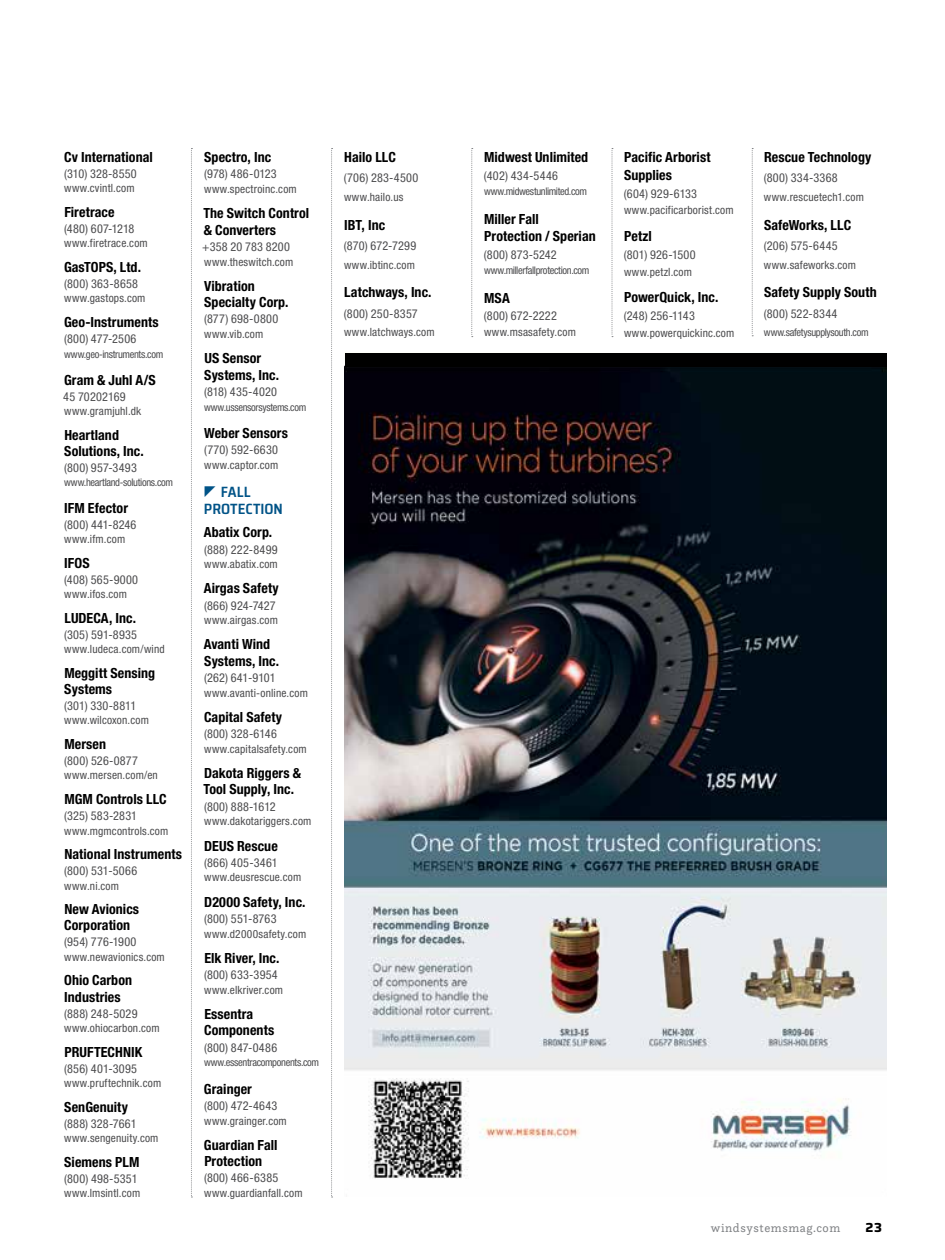
<style>
.page{position:relative;width:945px;height:1260px;background:#fff}
.page>*{position:absolute;margin:0;border:0;box-sizing:border-box;transform-origin:0 0}
.t1{font:600 semi-condensed 14.88px/16.4px "Saira";color:#005387}
.t2{font:700 condensed 14px/16.4px "Helvetica Neue";letter-spacing:.005em;color:#000}
.t3{font:700 13.12px "Saira";color:#000}
.t4{font:condensed 12.25px "Helvetica Neue";letter-spacing:.02em;color:#4d4d4f}
.t5{font:12.25px "Questa Slab";letter-spacing:.05em;color:#808285}
.t6{font:condensed 11.38px "Helvetica Neue";letter-spacing:.02em;color:#4d4d4f}
.t7{font:condensed 10.5px "Helvetica Neue";letter-spacing:-.03em;color:#4d4d4f}
</style>
<div class="page">
<svg style="left:191px;top:148px;width:1px;height:1050px"></svg>
<svg style="left:331px;top:148px;width:2px;height:1050px"></svg>
<svg style="left:471px;top:148px;width:2px;height:189px"></svg>
<svg style="left:612px;top:148px;width:1px;height:189px"></svg>
<svg style="left:752px;top:148px;width:1px;height:188px"></svg>
<img style="left:345px;top:367px;width:541px;height:812px">
<div style="left:345px;top:353px;width:541px;height:14px;background:#000"></div>
<p class="t2" style="left:64px;top:149px;width:90px">Cv International</p>
<p class="t4" style="left:64px;top:167px;width:74px">(310) 328-8550</p>
<p class="t6" style="left:64px;top:182px;width:72px">www.cvintl.com</p>
<p class="t2" style="left:64px;top:204px;width:52px">Firetrace</p>
<p class="t4" style="left:64px;top:222px;width:72px">(480) 607-1218</p>
<p class="t6" style="left:64px;top:237px;width:85px">www.firetrace.com</p>
<p class="t2" style="left:64px;top:259px;width:79px">GasTOPS, Ltd.</p>
<p class="t4" style="left:64px;top:277px;width:76px">(800) 363-8658</p>
<p class="t6" style="left:64px;top:292px;width:83px">www.gastops.com</p>
<p class="t2" style="left:64px;top:314px;width:96px">Geo-Instruments</p>
<p class="t4" style="left:64px;top:332px;width:74px">(800) 477-2506</p>
<p class="t7" style="left:64px;top:348px;width:100px">www.geo-instruments.com</p>
<p class="t2" style="left:64px;top:371px;width:93px">Gram &amp; Juhl A/S</p>
<p class="t4" style="left:63px;top:389px;width:64px">45 70202169</p>
<p class="t6" style="left:64px;top:404px;width:79px">www.gramjuhl.dk</p>
<p class="t2" style="left:64px;top:426px;width:81px">Heartland<br>Solutions, Inc.</p>
<p class="t4" style="left:64px;top:460px;width:74px">(800) 957-3493</p>
<p class="t7" style="left:64px;top:476px;width:110px">www.heartland-solutions.com</p>
<p class="t2" style="left:64px;top:499px;width:65px">IFM Efector</p>
<p class="t4" style="left:64px;top:517px;width:74px">(800) 441-8246</p>
<p class="t6" style="left:64px;top:533px;width:62px">www.ifm.com</p>
<p class="t2" style="left:64px;top:555px;width:27px">IFOS</p>
<p class="t4" style="left:64px;top:573px;width:76px">(408) 565-9000</p>
<p class="t6" style="left:64px;top:588px;width:64px">www.ifos.com</p>
<p class="t2" style="left:64px;top:610px;width:73px">LUDECA, Inc.</p>
<p class="t4" style="left:64px;top:628px;width:75px">(305) 591-8935</p>
<p class="t6" style="left:64px;top:643px;width:102px">www.ludeca.com/wind</p>
<p class="t2" style="left:64px;top:665px;width:92px">Meggitt Sensing<br>Systems</p>
<p class="t4" style="left:64px;top:699px;width:74px">(301) 330-8811</p>
<p class="t6" style="left:64px;top:714px;width:86px">www.wilcoxon.com</p>
<p class="t2" style="left:64px;top:736px;width:43px">Mersen</p>
<p class="t4" style="left:64px;top:754px;width:75px">(800) 526-0877</p>
<p class="t6" style="left:64px;top:769px;width:95px">www.mersen.com/en</p>
<p class="t2" style="left:64px;top:791px;width:104px">MGM Controls LLC</p>
<p class="t4" style="left:64px;top:809px;width:75px">(325) 583-2831</p>
<p class="t6" style="left:64px;top:824px;width:106px">www.mgmcontrols.com</p>
<p class="t2" style="left:64px;top:846px;width:119px">National Instruments</p>
<p class="t4" style="left:64px;top:864px;width:75px">(800) 531-5066</p>
<p class="t6" style="left:64px;top:879px;width:56px">www.ni.com</p>
<p class="t2" style="left:64px;top:901px;width:77px">New Avionics<br>Corporation</p>
<p class="t4" style="left:64px;top:935px;width:74px">(954) 776-1900</p>
<p class="t6" style="left:64px;top:950px;width:102px">www.newavionics.com</p>
<p class="t2" style="left:64px;top:972px;width:70px">Ohio Carbon<br>Industries</p>
<p class="t4" style="left:64px;top:1006px;width:75px">(888) 248-5029</p>
<p class="t6" style="left:64px;top:1021px;width:97px">www.ohiocarbon.com</p>
<p class="t2" style="left:64px;top:1043px;width:79px">PRUFTECHNIK</p>
<p class="t4" style="left:64px;top:1061px;width:74px">(856) 401-3095</p>
<p class="t6" style="left:64px;top:1076px;width:98px">www.pruftechnik.com</p>
<p class="t2" style="left:64px;top:1098px;width:65px">SenGenuity</p>
<p class="t4" style="left:64px;top:1116px;width:74px">(888) 328-7661</p>
<p class="t6" style="left:64px;top:1131px;width:96px">www.sengenuity.com</p>
<p class="t2" style="left:64px;top:1153px;width:77px">Siemens PLM</p>
<p class="t4" style="left:64px;top:1171px;width:75px">(800) 498-5351</p>
<p class="t6" style="left:64px;top:1186px;width:77px">www.lmsintl.com</p>
<p class="t2" style="left:204px;top:149px;width:68px">Spectro, Inc</p>
<p class="t4" style="left:204px;top:167px;width:74px">(978) 486-0123</p>
<p class="t6" style="left:204px;top:182px;width:94px">www.spectroinc.com</p>
<p class="t2" style="left:203px;top:205px;width:107px">The Switch Control &amp; Converters</p>
<p class="t4" style="left:202px;top:240px;width:89px">+358 20 783 8200</p>
<p class="t6" style="left:204px;top:255px;width:91px">www.theswitch.com</p>
<p class="t2" style="left:204px;top:277px;width:86px">Vibration<br>Specialty Corp.</p>
<p class="t4" style="left:204px;top:312px;width:76px">(877) 698-0800</p>
<p class="t6" style="left:204px;top:327px;width:61px">www.vib.com</p>
<p class="t2" style="left:204px;top:350px;width:76px">US Sensor<br>Systems, Inc.</p>
<p class="t4" style="left:204px;top:384px;width:75px">(818) 435-4020</p>
<p class="t7" style="left:204px;top:401px;width:104px">www.ussensorsystems.com</p>
<p class="t2" style="left:204px;top:424px;width:85px">Weber Sensors</p>
<p class="t4" style="left:204px;top:443px;width:76px">(770) 592-6630</p>
<p class="t6" style="left:204px;top:458px;width:76px">www.captor.com</p>
<p class="t1" style="left:204px;top:484px;width:80px;text-indent:17px">FALL<br>PROTECTION</p>
<p class="t2" style="left:204px;top:524px;width:70px">Abatix Corp.</p>
<p class="t4" style="left:204px;top:542px;width:75px">(888) 222-8499</p>
<p class="t6" style="left:204px;top:558px;width:75px">www.abatix.com</p>
<p class="t2" style="left:204px;top:580px;width:76px">Airgas Safety</p>
<p class="t4" style="left:204px;top:598px;width:73px">(866) 924-7427</p>
<p class="t6" style="left:204px;top:614px;width:75px">www.airgas.com</p>
<p class="t2" style="left:204px;top:636px;width:77px">Avanti Wind<br>Systems, Inc.</p>
<p class="t4" style="left:204px;top:671px;width:73px">(262) 641-9101</p>
<p class="t6" style="left:204px;top:686px;width:105px">www.avanti-online.com</p>
<p class="t2" style="left:204px;top:709px;width:80px">Capital Safety</p>
<p class="t4" style="left:204px;top:727px;width:75px">(800) 328-6146</p>
<p class="t6" style="left:204px;top:742px;width:104px">www.capitalsafety.com</p>
<p class="t2" style="left:203px;top:765px;width:99px">Dakota Riggers &amp;<br>Tool Supply, Inc.</p>
<p class="t4" style="left:204px;top:799px;width:73px">(800) 888-1612</p>
<p class="t6" style="left:204px;top:815px;width:109px">www.dakotariggers.com</p>
<p class="t2" style="left:204px;top:837px;width:75px">DEUS Rescue</p>
<p class="t4" style="left:204px;top:855px;width:75px">(866) 405-3461</p>
<p class="t6" style="left:204px;top:871px;width:99px">www.deusrescue.com</p>
<p class="t2" style="left:204px;top:893px;width:103px">D2000 Safety, Inc.</p>
<p class="t4" style="left:204px;top:912px;width:74px">(800) 551-8763</p>
<p class="t6" style="left:204px;top:927px;width:104px">www.d2000safety.com</p>
<p class="t2" style="left:204px;top:949px;width:77px">Elk River, Inc.</p>
<p class="t4" style="left:204px;top:968px;width:75px">(800) 633-3954</p>
<p class="t6" style="left:204px;top:983px;width:80px">www.elkriver.com</p>
<p class="t2" style="left:204px;top:1005px;width:72px">Essentra<br>Components</p>
<p class="t4" style="left:204px;top:1040px;width:75px">(800) 847-0486</p>
<p class="t7" style="left:204px;top:1056px;width:116px">www.essentracomponents.com</p>
<p class="t2" style="left:204px;top:1080px;width:50px">Grainger</p>
<p class="t4" style="left:204px;top:1098px;width:75px">(800) 472-4643</p>
<p class="t6" style="left:204px;top:1114px;width:84px">www.grainger.com</p>
<p class="t2" style="left:204px;top:1136px;width:75px">Guardian Fall<br>Protection</p>
<p class="t4" style="left:204px;top:1171px;width:76px">(800) 466-6385</p>
<p class="t6" style="left:204px;top:1186px;width:100px">www.guardianfall.com</p>
<p class="t2" style="left:344px;top:149px;width:53px">Hailo LLC</p>
<p class="t4" style="left:344px;top:171px;width:76px">(706) 283-4500</p>
<p class="t6" style="left:344px;top:190px;width:61px">www.hailo.us</p>
<p class="t2" style="left:344px;top:216px;width:43px">IBT, Inc</p>
<p class="t4" style="left:344px;top:239px;width:74px">(870) 672-7299</p>
<p class="t6" style="left:344px;top:258px;width:72px">www.ibtinc.com</p>
<p class="t2" style="left:344px;top:284px;width:89px">Latchways, Inc.</p>
<p class="t4" style="left:344px;top:306px;width:75px">(800) 250-8357</p>
<p class="t6" style="left:344px;top:326px;width:92px">www.latchways.com</p>
<p class="t2" style="left:484px;top:149px;width:106px">Midwest Unlimited</p>
<p class="t4" style="left:484px;top:168px;width:76px">(402) 434-5446</p>
<p class="t7" style="left:484px;top:185px;width:105px">www.midwestunlimited.com</p>
<p class="t2" style="left:484px;top:210px;width:113px;line-height:17.5px">Miller Fall<br>Protection / Sperian</p>
<p class="t4" style="left:484px;top:247px;width:74px">(800) 873-5242</p>
<p class="t7" style="left:484px;top:264px;width:107px">www.millerfallprotection.com</p>
<p class="t2" style="left:484px;top:289px;width:27px">MSA</p>
<p class="t4" style="left:484px;top:309px;width:75px">(800) 672-2222</p>
<p class="t6" style="left:484px;top:325px;width:93px">www.msasafety.com</p>
<p class="t2" style="left:624px;top:148px;width:88px;line-height:18px">Pacific Arborist<br>Supplies</p>
<p class="t4" style="left:624px;top:187px;width:75px">(604) 929-6133</p>
<p class="t6" style="left:624px;top:204px;width:111px">www.pacificarborist.com</p>
<p class="t2" style="left:624px;top:228px;width:29px">Petzl</p>
<p class="t4" style="left:624px;top:248px;width:73px">(801) 926-1500</p>
<p class="t6" style="left:624px;top:265px;width:70px">www.petzl.com</p>
<p class="t2" style="left:624px;top:289px;width:96px">PowerQuick, Inc.</p>
<p class="t4" style="left:624px;top:309px;width:73px">(248) 256-1143</p>
<p class="t6" style="left:624px;top:326px;width:112px">www.powerquickinc.com</p>
<p class="t2" style="left:764px;top:149px;width:109px">Rescue Technology</p>
<p class="t4" style="left:764px;top:171px;width:75px">(800) 334-3368</p>
<p class="t6" style="left:764px;top:190px;width:101px">www.rescuetech1.com</p>
<p class="t2" style="left:764px;top:216px;width:89px">SafeWorks, LLC</p>
<p class="t4" style="left:764px;top:239px;width:76px">(206) 575-6445</p>
<p class="t6" style="left:764px;top:258px;width:94px">www.safeworks.com</p>
<p class="t2" style="left:764px;top:284px;width:114px">Safety Supply South</p>
<p class="t4" style="left:764px;top:306px;width:75px">(800) 522-8344</p>
<p class="t7" style="left:764px;top:326px;width:106px">www.safetysupplysouth.com</p>
<p class="t5" style="left:711px;top:1220px;width:131px">windsystemsmag.com</p>
<p class="t3" style="left:865px;top:1218px;width:18px">23</p>
</div>
